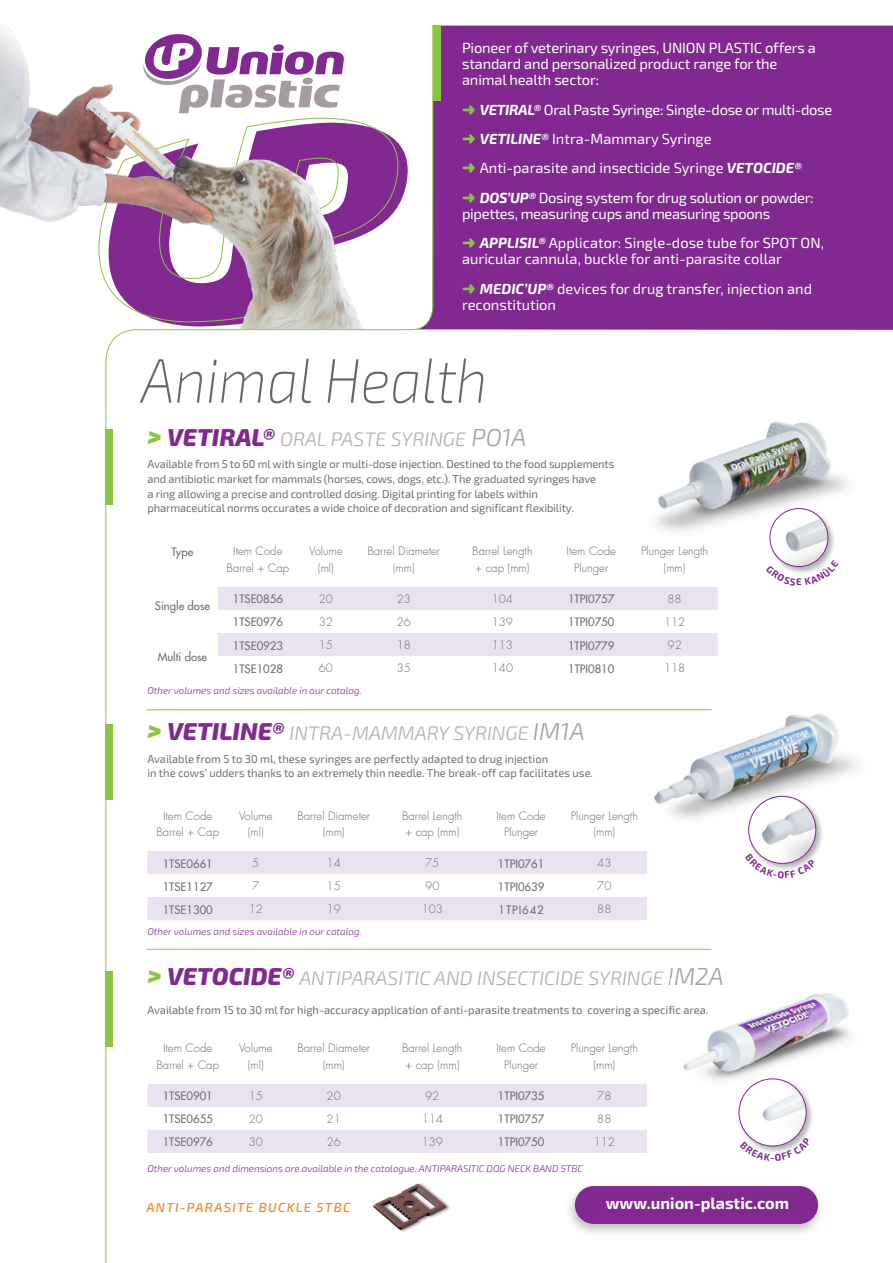
<style>
.page{position:relative;width:893px;height:1263px;background:#fff}
.page>*{position:absolute;margin:0;border:0;box-sizing:border-box;transform-origin:0 0}
.t1{font:italic 200 63px "Exo 2";color:#6d646b;scale:.88 1}
.t2{font:italic 300 19.5px "Exo 2";color:#b1abb1}
.t3{font:700 16.35px "Exo 2";color:#fff}
.t4{font:14.7px/29.2px "Exo 2";letter-spacing:-.01em;color:#fff}
.t5{font:italic 500 13.05px "Exo 2";letter-spacing:.1em;color:#f58220}
.t6{font:11.4px/14.7px "Exo 2";letter-spacing:-.01em;color:#6d6e71}
.t7{font:300 11.4px/16.4px "Futura";color:#6d6e71;text-align:center}
.t8{font:500 11.4px "Futura";color:#6d6e71}
.t9{font:500 11.4px "Futura";letter-spacing:.08em;color:#6d6e71}
.t10{font:italic 300 9.75px "Exo 2";color:#812990}
.s1{font-weight:700;font-style:italic}
.s2{font-weight:900;font-size:27.6px;color:#8cc640}
.s3{font-weight:800;font-size:24.45px;color:#812990}
.s4{font-size:24.45px;color:#a69ba3}
</style>
<div class="page">
<div style="left:434px;top:26px;width:459px;height:304px;background:#812990"></div>
<div style="left:565px;top:1181px;width:261px;height:56px;background:#6d646b;opacity:.42"></div>
<div style="left:575px;top:1186px;width:243px;height:38px;background:#812990;border-radius:19px"></div>
<img style="left:655px;top:421px;width:193px;height:111px">
<div style="left:746px;top:794px;width:78px;height:78px;background:#000;opacity:.3"></div>
<img style="left:749px;top:796px;width:67px;height:67px;border-radius:34px">
<div style="left:737px;top:1077px;width:78px;height:78px;background:#000;opacity:.3"></div>
<img style="left:739px;top:1079px;width:67px;height:67px;border-radius:34px">
<div style="left:768px;top:506px;width:68px;height:69px;background:#000;opacity:.3"></div>
<img style="left:770px;top:509px;width:58px;height:58px;border-radius:29px">
<div style="left:769px;top:508px;width:59px;height:59px;border:1px solid #812990;border-radius:50%"></div>
<img style="left:683px;top:993px;width:168px;height:100px">
<img style="left:434px;top:1193px;width:16px;height:24px">
<svg style="left:434px;top:587px;width:284px;height:69px"></svg>
<svg style="left:434px;top:851px;width:213px;height:69px"></svg>
<svg style="left:434px;top:1084px;width:213px;height:69px"></svg>
<img style="left:642px;top:709px;width:215px;height:118px">
<hr style="left:146px;top:709px;width:565px;height:1px;background:#8cc640">
<hr style="left:146px;top:949px;width:565px;height:1px;background:#8cc640">
<div style="left:433px;top:26px;width:7px;height:75px;background:#8cc640"></div>
<svg style="left:105px;top:25px;width:329px;height:1238px"></svg>
<div style="left:105px;top:430px;width:7px;height:75px;background:#8cc640"></div>
<div style="left:105px;top:724px;width:7px;height:76px;background:#8cc640"></div>
<div style="left:105px;top:971px;width:7px;height:75px;background:#8cc640"></div>
<img style="left:0;top:23px;width:393px;height:305px">
<svg style="left:463px;top:105px;width:12px;height:9px"></svg>
<svg style="left:463px;top:134px;width:12px;height:9px"></svg>
<svg style="left:463px;top:164px;width:12px;height:9px"></svg>
<svg style="left:463px;top:193px;width:12px;height:9px"></svg>
<svg style="left:463px;top:238px;width:12px;height:10px"></svg>
<svg style="left:463px;top:284px;width:12px;height:9px"></svg>
<svg style="left:746px;top:854px;width:70px;height:18px"></svg>
<svg style="left:740px;top:1137px;width:71px;height:18px"></svg>
<svg style="left:768px;top:560px;width:68px;height:15px"></svg>
<p class="t4" style="left:462px;top:40px;width:355px;line-height:16.2px">Pioneer of veterinary syringes, UNION PLASTIC offers a standard and personalized product range for the animal health sector:</p>
<p class="t4" style="left:480px;top:95px;width:354px"><span class="s1">VETIRAL®</span> Oral Paste Syringe: Single-dose or multi-dose <span class="s1">VETILINE®</span> Intra-Mammary Syringe<br>Anti-parasite and insecticide Syringe <span class="s1">VETOCIDE® DOS’UP®</span> Dosing system for drug solution or powder:</p>
<p class="t4" style="left:480px;top:199px;width:346px;text-indent:-18px">pipettes, measuring cups and measuring spoons<br><span class="s1">APPLISIL®</span> Applicator: Single-dose tube for SPOT ON,</p>
<p class="t4" style="left:480px;top:245px;width:334px;text-indent:-18px">auricular cannula, buckle for anti-parasite collar<br><span class="s1">MEDIC’UP®</span> devices for drug transfer, injection and</p>
<p class="t4" style="left:462px;top:290px;width:96px">reconstitution</p>
<h1 class="t1" style="left:141px;top:344px;width:395px">Animal Health</h1>
<h2 class="t2" style="left:147px;top:427px;width:380px"><span class="s2">&gt;</span> <span class="s3">VETIRAL®</span> ORAL PASTE SYRINGE <span class="s4">PO1A</span></h2>
<p class="t6" style="left:147px;top:457px;width:469px">Available from 5 to 60 ml with single or multi-dose injection. Destined to the food supplements and antibiotic market for mammals (horses, cows, dogs, etc.). The graduated syringes have<br>a ring allowing a precise and controlled dosing. Digital printing for labels within pharmaceutical norms occurates a wide choice of decoration and significant flexibility.</p>
<p class="t8" style="left:172px;top:545px;width:23px">Type</p>
<p class="t7" style="left:227px;top:543px;width:64px">Item Code<br>Barrel + Cap</p>
<p class="t7" style="left:309px;top:543px;width:35px">Volume (ml)</p>
<p class="t7" style="left:367px;top:543px;width:74px">Barrel Diameter (mm)</p>
<p class="t7" style="left:472px;top:543px;width:62px;text-align:left">Barrel Length + cap (mm)</p>
<p class="t7" style="left:567px;top:543px;width:51px">Item Code<br>Plunger</p>
<p class="t7" style="left:641px;top:543px;width:69px">Plunger Length (mm)</p>
<p class="t8" style="left:155px;top:599px;width:57px">Single dose</p>
<p class="t8" style="left:233px;top:592px;width:52px">1TSE0856</p>
<p class="t7" style="left:319px;top:591px;width:16px">20</p>
<p class="t7" style="left:397px;top:591px;width:16px">23</p>
<p class="t7" style="left:492px;top:591px;width:23px">104</p>
<p class="t8" style="left:568px;top:592px;width:48px">1TPI0757</p>
<p class="t7" style="left:668px;top:591px;width:16px">88</p>
<p class="t8" style="left:233px;top:615px;width:52px">1TSE0976</p>
<p class="t7" style="left:319px;top:614px;width:16px">32</p>
<p class="t7" style="left:397px;top:614px;width:16px">26</p>
<p class="t7" style="left:492px;top:614px;width:23px">139</p>
<p class="t8" style="left:568px;top:615px;width:48px">1TPI0750</p>
<p class="t7" style="left:664px;top:614px;width:23px">112</p>
<p class="t8" style="left:158px;top:650px;width:51px">Multi dose</p>
<p class="t8" style="left:233px;top:638px;width:52px">1TSE0923</p>
<p class="t7" style="left:319px;top:637px;width:16px">15</p>
<p class="t7" style="left:397px;top:637px;width:16px">18</p>
<p class="t7" style="left:492px;top:637px;width:23px">113</p>
<p class="t8" style="left:568px;top:638px;width:48px">1TPI0779</p>
<p class="t7" style="left:668px;top:637px;width:16px">92</p>
<p class="t8" style="left:233px;top:661px;width:52px">1TSE1028</p>
<p class="t7" style="left:319px;top:660px;width:16px">60</p>
<p class="t7" style="left:397px;top:660px;width:16px">35</p>
<p class="t7" style="left:492px;top:660px;width:23px">140</p>
<p class="t8" style="left:568px;top:661px;width:48px">1TPI0810</p>
<p class="t7" style="left:664px;top:660px;width:23px">118</p>
<p class="t10" style="left:147px;top:685px;width:216px">Other volumes and sizes available in our catalog.</p>
<h2 class="t2" style="left:147px;top:721px;width:439px"><span class="s2">&gt;</span> <span class="s3">VETILINE®</span> INTRA-MAMMARY SYRINGE <span class="s4">IM1A</span></h2>
<p class="t6" style="left:147px;top:751px;width:447px">Available from 5 to 30 ml, these syringes are perfectly adapted to drug injection<br>in the cows’ udders thanks to an extremely thin needle. The break-off cap facilitates use.</p>
<p class="t7" style="left:157px;top:808px;width:64px">Item Code<br>Barrel + Cap</p>
<p class="t7" style="left:239px;top:808px;width:35px">Volume (ml)</p>
<p class="t7" style="left:297px;top:808px;width:74px">Barrel Diameter (mm)</p>
<p class="t7" style="left:402px;top:808px;width:62px;text-align:left">Barrel Length + cap (mm)</p>
<p class="t7" style="left:496px;top:808px;width:51px">Item Code<br>Plunger</p>
<p class="t7" style="left:571px;top:808px;width:69px">Plunger Length (mm)</p>
<p class="t8" style="left:163px;top:856px;width:52px">1TSE0661</p>
<p class="t7" style="left:252px;top:855px;width:9px">5</p>
<p class="t7" style="left:327px;top:855px;width:16px">14</p>
<p class="t7" style="left:425px;top:855px;width:16px">75</p>
<p class="t8" style="left:498px;top:856px;width:48px">1TPI0761</p>
<p class="t7" style="left:597px;top:855px;width:16px">43</p>
<p class="t8" style="left:163px;top:879px;width:52px">1TSE1127</p>
<p class="t7" style="left:252px;top:878px;width:9px">7</p>
<p class="t7" style="left:327px;top:878px;width:16px">15</p>
<p class="t7" style="left:425px;top:878px;width:16px">90</p>
<p class="t8" style="left:498px;top:879px;width:48px">1TPI0639</p>
<p class="t7" style="left:597px;top:878px;width:16px">70</p>
<p class="t8" style="left:163px;top:902px;width:52px">1TSE1300</p>
<p class="t7" style="left:249px;top:901px;width:16px">12</p>
<p class="t7" style="left:327px;top:901px;width:16px">19</p>
<p class="t7" style="left:422px;top:901px;width:23px">103</p>
<p class="t9" style="left:498px;top:902px;width:47px">1TPI642</p>
<p class="t7" style="left:597px;top:901px;width:16px">88</p>
<p class="t10" style="left:147px;top:926px;width:216px">Other volumes and sizes available in our catalog.</p>
<h2 class="t2" style="left:147px;top:967px;width:578px"><span class="s2">&gt;</span> <span class="s3">VETOCIDE®</span> ANTIPARASITIC AND INSECTICIDE SYRINGE <span class="s4">IM2A</span></h2>
<p class="t6" style="left:147px;top:1003px;width:563px">Available from 15 to 30 ml for high-accuracy application of anti-parasite treatments to covering a specific area.</p>
<p class="t7" style="left:157px;top:1040px;width:64px">Item Code<br>Barrel + Cap</p>
<p class="t7" style="left:239px;top:1040px;width:35px">Volume (ml)</p>
<p class="t7" style="left:297px;top:1040px;width:74px">Barrel Diameter (mm)</p>
<p class="t7" style="left:402px;top:1040px;width:62px;text-align:left">Barrel Length + cap (mm)</p>
<p class="t7" style="left:496px;top:1040px;width:51px">Item Code<br>Plunger</p>
<p class="t7" style="left:571px;top:1040px;width:69px">Plunger Length (mm)</p>
<p class="t8" style="left:163px;top:1089px;width:52px">1TSE0901</p>
<p class="t7" style="left:249px;top:1088px;width:16px">15</p>
<p class="t7" style="left:327px;top:1088px;width:16px">20</p>
<p class="t7" style="left:425px;top:1088px;width:16px">92</p>
<p class="t8" style="left:498px;top:1089px;width:48px">1TPI0735</p>
<p class="t7" style="left:597px;top:1088px;width:16px">78</p>
<p class="t8" style="left:163px;top:1112px;width:52px">1TSE0655</p>
<p class="t7" style="left:249px;top:1111px;width:16px">20</p>
<p class="t7" style="left:327px;top:1111px;width:16px">21</p>
<p class="t7" style="left:422px;top:1111px;width:23px">114</p>
<p class="t8" style="left:498px;top:1112px;width:48px">1TPI0757</p>
<p class="t7" style="left:597px;top:1111px;width:16px">88</p>
<p class="t8" style="left:163px;top:1135px;width:52px">1TSE0976</p>
<p class="t7" style="left:249px;top:1134px;width:16px">30</p>
<p class="t7" style="left:327px;top:1134px;width:16px">26</p>
<p class="t7" style="left:422px;top:1134px;width:23px">139</p>
<p class="t8" style="left:498px;top:1135px;width:48px">1TPI0750</p>
<p class="t7" style="left:594px;top:1134px;width:23px">112</p>
<p class="t10" style="left:147px;top:1163px;width:437px">Other volumes and dimensions are available in the catalogue. ANTIPARASITIC DOG NECK BAND 5TBC</p>
<p class="t5" style="left:146px;top:1200px;width:205px">ANTI-PARASITE BUCKLE 5TBC</p>
<h3 class="t3" style="left:606px;top:1193px;width:185px">www.union-plastic.com</h3>
</div>
